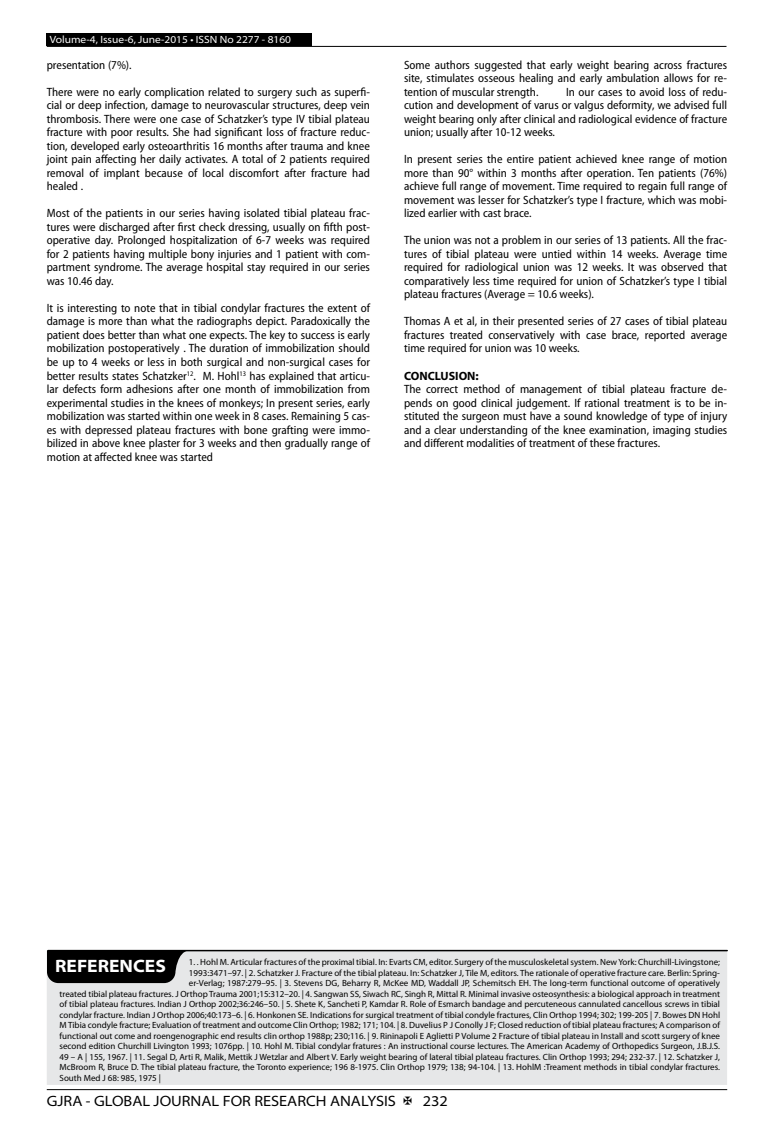
<style>
.page{position:relative;width:774px;height:1136px;background:#fff}
.page>*{position:absolute;margin:0;border:0;box-sizing:border-box;transform-origin:0 0}
.t1{font:700 semi-expanded 18px "Myriad Pro";color:#fff}
.t2{font:semi-expanded 15px "Myriad Pro";color:#000}
.t3{font:semi-condensed 12px/13.5px "Myriad Pro";color:#000;text-align:justify}
.t4{font:semi-expanded 10.5px "Myriad Pro";color:#fff}
.t5{font:9px "Myriad Pro";color:#000}
.s1{font-weight:700;font-stretch:normal}
.s2{font-weight:700;font-stretch:semi-expanded}
</style>
<div class="page">
<hr style="left:47px;top:1089px;width:680px;height:1px;background:#000">
<div style="left:47px;top:33px;width:265px;height:13px;background:#000"></div>
<hr style="left:47px;top:46px;width:679px;height:1px;background:#000">
<div style="left:47px;top:950px;width:680px;height:134px;background:#e6e7e8"></div>
<hr style="left:48px;top:949px;width:679px;height:2px;background:#000">
<svg style="left:47px;top:950px;width:142px;height:32px;background:#131313"></svg>
<p class="t4" style="left:50px;top:34px;width:243px">Volume-4, Issue-6, June-2015 • ISSN No 2277 - 8160</p>
<p class="t3" style="left:47px;top:58px;width:86px">presentation (7%).</p>
<p class="t3" style="left:47px;top:85px;width:325px">There were no early complication related to surgery such as superfi&shy;cial or deep infection, damage to neurovascular structures, deep vein thrombosis. There were one case of Schatzker’s type IV tibial plateau fracture with poor results. She had significant loss of fracture reduc&shy;tion, developed early osteoarthritis 16 months after trauma and knee joint pain affecting her daily activates. A total of 2 patients required removal of implant because of local discomfort after fracture had healed .</p>
<p class="t3" style="left:47px;top:207px;width:325px">Most of the patients in our series having isolated tibial plateau frac&shy;tures were discharged after first check dressing, usually on fifth post&shy;operative day. Prolonged hospitalization of 6-7 weeks was required for 2 patients having multiple bony injuries and 1 patient with com&shy;partment syndrome. The average hospital stay required in our series was 10.46 day.</p>
<p class="t3" style="left:47px;top:301px;width:325px">It is interesting to note that in tibial condylar fractures the extent of damage is more than what the radiographs depict. Paradoxically the patient does better than what one expects. The key to success is early mobilization postoperatively . The duration of immobilization should be up to 4 weeks or less in both surgical and non-surgical cases for better results states Schatzker<sup>12</sup>. M. Hohl<sup>13</sup> has explained that articu&shy;lar defects form adhesions after one month of immobilization from experimental studies in the knees of monkeys; In present series, early mobilization was started within one week in 8 cases. Remaining 5 cas&shy;es with depressed plateau fractures with bone grafting were immo&shy;bilized in above knee plaster for 3 weeks and then gradually range of motion at affected knee was started</p>
<p class="t3" style="left:404px;top:58px;width:325px">Some authors suggested that early weight bearing across fractures site, stimulates osseous healing and early ambulation allows for re&shy;tention of muscular strength.</p>
<p class="t3" style="left:404px;top:85px;width:325px;text-indent:162px">In our cases to avoid loss of redu&shy;cution and development of varus or valgus deformity, we advised full weight bearing only after clinical and radiological evidence of fracture union; usually after 10-12 weeks.</p>
<p class="t3" style="left:404px;top:153px;width:325px">In present series the entire patient achieved knee range of motion more than 90° within 3 months after operation. Ten patients (76%) achieve full range of movement. Time required to regain full range of movement was lesser for Schatzker’s type I fracture, which was mobi&shy;lized earlier with cast brace.</p>
<p class="t3" style="left:404px;top:234px;width:325px">The union was not a problem in our series of 13 patients. All the frac&shy;tures of tibial plateau were untied within 14 weeks. Average time required for radiological union was 12 weeks. It was observed that comparatively less time required for union of Schatzker’s type I tibial plateau fractures (Average = 10.6 weeks).</p>
<p class="t3" style="left:404px;top:315px;width:325px">Thomas A et al, in their presented series of 27 cases of tibial plateau fractures treated conservatively with case brace, reported average time required for union was 10 weeks.</p>
<p class="t3" style="left:404px;top:369px;width:325px;text-align:left"><span class="s1">CONCLUSION</span><span class="s2">:<br></span>The correct method of management of tibial plateau fracture de&shy;pends on good clinical judgement. If rational treatment is to be in&shy;stituted the surgeon must have a sound knowledge of type of injury and a clear understanding of the knee examination, imaging studies and different modalities of treatment of these fractures.</p>
<h1 class="t1" style="left:55px;top:955px;width:112px">REFERENCES</h1>
<p class="t5" style="left:189px;top:957px;width:533px">1. . Hohl M. Articular fractures of the proximal tibial. In: Evarts CM, editor. Surgery of the musculoskeletal system. New York: Churchill-Livingstone;</p>
<p class="t5" style="left:189px;top:967px;width:533px">1993:3471–97. | 2. Schatzker J. Fracture of the tibial plateau. In: Schatzker J, Tile M, editors. The rationale of operative fracture care. Berlin: Spring-</p>
<p class="t5" style="left:189px;top:978px;width:533px">er-Verlag; 1987:279–95. | 3. Stevens DG, Beharry R, McKee MD, Waddall JP, Schemitsch EH. The long-term functional outcome of operatively</p>
<p class="t5" style="left:60px;top:988px;width:662px">treated tibial plateau fractures. J Orthop Trauma 2001;15:312–20. | 4. Sangwan SS, Siwach RC, Singh R, Mittal R. Minimal invasive osteosynthesis: a biological approach in treatment</p>
<p class="t5" style="left:60px;top:999px;width:662px">of tibial plateau fractures. Indian J Orthop 2002;36:246–50. | 5. Shete K, Sancheti P, Kamdar R. Role of Esmarch bandage and percuteneous cannulated cancellous screws in tibial</p>
<p class="t5" style="left:60px;top:1009px;width:662px">condylar fracture. Indian J Orthop 2006;40:173–6. | 6. Honkonen SE. Indications for surgical treatment of tibial condyle fractures, Clin Orthop 1994; 302; 199-205 | 7. Bowes DN Hohl</p>
<p class="t5" style="left:60px;top:1020px;width:662px">M Tibia condyle fracture; Evaluation of treatment and outcome Clin Orthop; 1982; 171; 104. | 8. Duvelius P J Conolly J F; Closed reduction of tibial plateau fractures; A comparison of</p>
<p class="t5" style="left:60px;top:1030px;width:662px">functional out come and roengenographic end results clin orthop 1988p; 230;116. | 9. Rininapoli E Aglietti P Volume 2 Fracture of tibial plateau in Install and scott surgery of knee</p>
<p class="t5" style="left:60px;top:1041px;width:662px">second edition Churchill Livington 1993; 1076pp. | 10. Hohl M. Tibial condylar fratures : An instructional course lectures. The American Academy of Orthopedics Surgeon, J.B.J.S.</p>
<p class="t5" style="left:60px;top:1051px;width:662px">49 – A | 155, 1967. | 11. Segal D, Arti R, Malik, Mettik J Wetzlar and Albert V. Early weight bearing of lateral tibial plateau fractures. Clin Orthop 1993; 294; 232-37. | 12. Schatzker J,</p>
<p class="t5" style="left:60px;top:1062px;width:662px">McBroom R, Bruce D. The tibial plateau fracture, the Toronto experience; 196 8-1975. Clin Orthop 1979; 138; 94-104. | 13. HohlM :Treament methods in tibial condylar fractures.</p>
<p class="t5" style="left:60px;top:1072px;width:103px">South Med J 68: 985, 1975 |</p>
<p class="t2" style="left:47px;top:1092px;width:351px">GJRA - GLOBAL JOURNAL FOR RESEARCH ANALYSIS</p>
<p class="t2" style="left:423px;top:1092px;width:27px">232</p>
</div>
